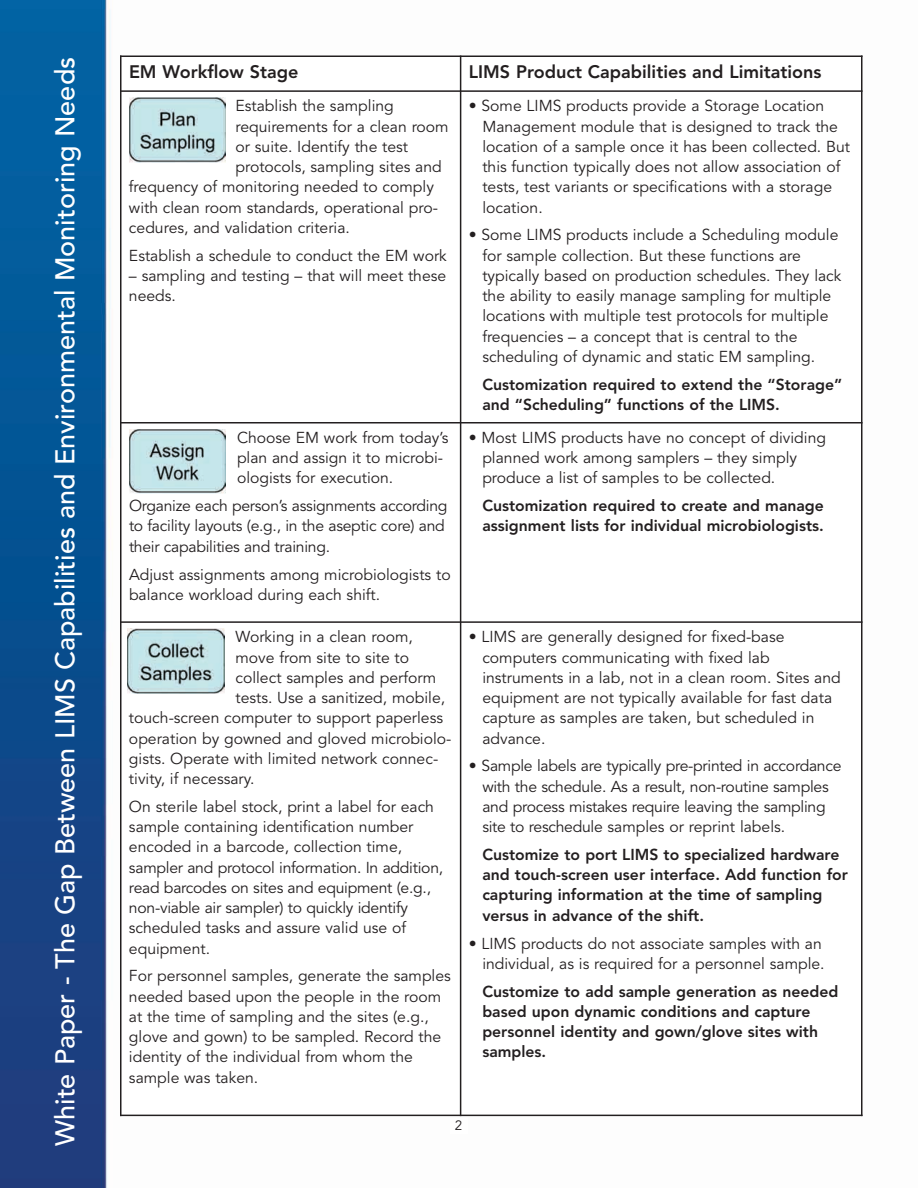
<style>
.page{position:relative;width:918px;height:1188px;background:#fff}
.page>*{position:absolute;margin:0;border:0;box-sizing:border-box;transform-origin:0 0}
.t1{font:500 27px "Avenir";color:#fff}
.t2{font:800 18px "Avenir";color:#231f20}
.t3{font:15.75px/20.2px "Avenir";color:#231f20}
.t4{font:800 15.75px/20.2px "Avenir";color:#231f20}
.t5{font:13.5px "Avenir";color:#231f20}
</style>
<div class="page">
<img style="left:0;top:0;width:863px;height:1188px">
<div style="left:450px;top:1119px;width:17px;height:15px;background:#fff"></div>
<div style="left:120px;top:56px;width:341px;height:35px;background:#fff"></div>
<div style="left:461px;top:56px;width:401px;height:35px;background:#fff"></div>
<div style="left:120px;top:91px;width:341px;height:332px;background:#fff"></div>
<div style="left:461px;top:91px;width:401px;height:332px;background:#fff"></div>
<div style="left:120px;top:423px;width:341px;height:199px;background:#fff"></div>
<div style="left:461px;top:423px;width:401px;height:199px;background:#fff"></div>
<div style="left:120px;top:622px;width:341px;height:494px;background:#fff"></div>
<div style="left:461px;top:622px;width:401px;height:494px;background:#fff"></div>
<hr style="left:120px;top:56px;width:2px;height:1060px;background:#231f20">
<hr style="left:460px;top:56px;width:1px;height:1060px;background:#231f20">
<hr style="left:861px;top:56px;width:1px;height:1060px;background:#231f20">
<hr style="left:120px;top:56px;width:742px;height:1px;background:#231f20">
<hr style="left:120px;top:90px;width:742px;height:2px;background:#231f20">
<hr style="left:120px;top:422px;width:742px;height:2px;background:#231f20">
<hr style="left:120px;top:621px;width:742px;height:2px;background:#231f20">
<hr style="left:120px;top:1115px;width:742px;height:1px;background:#231f20">
<img style="left:129px;top:98px;width:97px;height:64px">
<img style="left:129px;top:429px;width:97px;height:65px">
<img style="left:128px;top:628px;width:96px;height:65px">
<h1 class="t1" style="left:54px;top:1146px;width:1090px;rotate:-90deg">White Paper - The Gap Between LIMS Capabilities and Environmental Monitoring Needs</h1>
<p class="t2" style="left:129px;top:65px;width:171px">EM Workflow Stage</p>
<p class="t2" style="left:469px;top:65px;width:354px">LIMS Product Capabilities and Limitations</p>
<p class="t3" style="left:236px;top:97px;width:160px">Establish the sampling</p>
<p class="t3" style="left:236px;top:118px;width:215px">requirements for a clean room</p>
<p class="t3" style="left:236px;top:138px;width:174px">or suite. Identify the test</p>
<p class="t3" style="left:236px;top:158px;width:208px">protocols, sampling sites and</p>
<p class="t3" style="left:129px;top:178px;width:306px">frequency of monitoring needed to comply</p>
<p class="t3" style="left:129px;top:199px;width:310px">with clean room standards, operational pro-</p>
<p class="t3" style="left:129px;top:219px;width:222px">cedures, and validation criteria.</p>
<p class="t3" style="left:129px;top:247px;width:319px">Establish a schedule to conduct the EM work</p>
<p class="t3" style="left:129px;top:267px;width:319px">– sampling and testing – that will meet these needs.</p>
<p class="t3" style="left:482px;top:97px;width:369px;text-indent:-13px">• Some LIMS products provide a Storage Location Management module that is designed to track the location of a sample once it has been collected. But this function typically does not allow association of tests, test variants or specifications with a storage location.</p>
<p class="t3" style="left:482px;top:226px;width:361px;text-indent:-13px">• Some LIMS products include a Scheduling module for sample collection. But these functions are typically based on production schedules. They lack the ability to easily manage sampling for multiple locations with multiple test protocols for multiple frequencies – a concept that is central to the scheduling of dynamic and static EM sampling.</p>
<p class="t4" style="left:482px;top:375px;width:361px">Customization required to extend the “Storage” and “Scheduling” functions of the LIMS.</p>
<p class="t3" style="left:237px;top:429px;width:213px">Choose EM work from today’s plan and assign it to microbi&shy;ologists for execution.</p>
<p class="t3" style="left:129px;top:497px;width:320px">Organize each person’s assignments according to facility layouts (e.g., in the aseptic core) and their capabilities and training.</p>
<p class="t3" style="left:129px;top:566px;width:323px">Adjust assignments among microbiologists to balance workload during each shift.</p>
<p class="t3" style="left:236px;top:628px;width:179px">Working in a clean room,</p>
<p class="t3" style="left:236px;top:649px;width:175px">move from site to site to</p>
<p class="t3" style="left:236px;top:669px;width:202px">collect samples and perform</p>
<p class="t3" style="left:236px;top:689px;width:211px">tests. Use a sanitized, mobile,</p>
<p class="t3" style="left:129px;top:709px;width:316px">touch-screen computer to support paperless</p>
<p class="t3" style="left:129px;top:730px;width:324px">operation by gowned and gloved microbiolo-</p>
<p class="t3" style="left:129px;top:750px;width:311px">gists. Operate with limited network connec-</p>
<p class="t3" style="left:129px;top:770px;width:127px">tivity, if necessary.</p>
<p class="t3" style="left:129px;top:798px;width:316px">On sterile label stock, print a label for each sample containing identification number encoded in a barcode, collection time, sampler and protocol information. In addition, read barcodes on sites and equipment (e.g., non-viable air sampler) to quickly identify scheduled tasks and assure valid use of equipment.</p>
<p class="t3" style="left:129px;top:968px;width:323px">For personnel samples, generate the samples needed based upon the people in the room at the time of sampling and the sites (e.g., glove and gown) to be sampled. Record the identity of the individual from whom the sample was taken.</p>
<p class="t3" style="left:482px;top:429px;width:345px;text-indent:-13px">• Most LIMS products have no concept of dividing planned work among samplers – they simply produce a list of samples to be collected.</p>
<p class="t4" style="left:482px;top:497px;width:343px">Customization required to create and manage assignment lists for individual microbiologists.</p>
<p class="t3" style="left:482px;top:628px;width:360px;text-indent:-13px">• LIMS are generally designed for fixed-base computers communicating with fixed lab instruments in a lab, not in a clean room. Sites and equipment are not typically available for fast data capture as samples are taken, but scheduled in advance.</p>
<p class="t3" style="left:482px;top:757px;width:361px;text-indent:-13px">• Sample labels are typically pre-printed in accordance with the schedule. As a result, non-routine samples and process mistakes require leaving the sampling site to reschedule samples or reprint labels.</p>
<p class="t4" style="left:482px;top:846px;width:367px">Customize to port LIMS to specialized hardware and touch-screen user interface. Add function for capturing information at the time of sampling versus in advance of the shift.</p>
<p class="t3" style="left:469px;top:935px;width:357px;text-align:right">• LIMS products do not associate samples with an individual, as is required for a personnel sample.</p>
<p class="t4" style="left:482px;top:982px;width:357px">Customize to add sample generation as needed based upon dynamic conditions and capture personnel identity and gown/glove sites with samples.</p>
<p class="t5" style="left:455px;top:1121px;width:9px">2</p>
</div>
